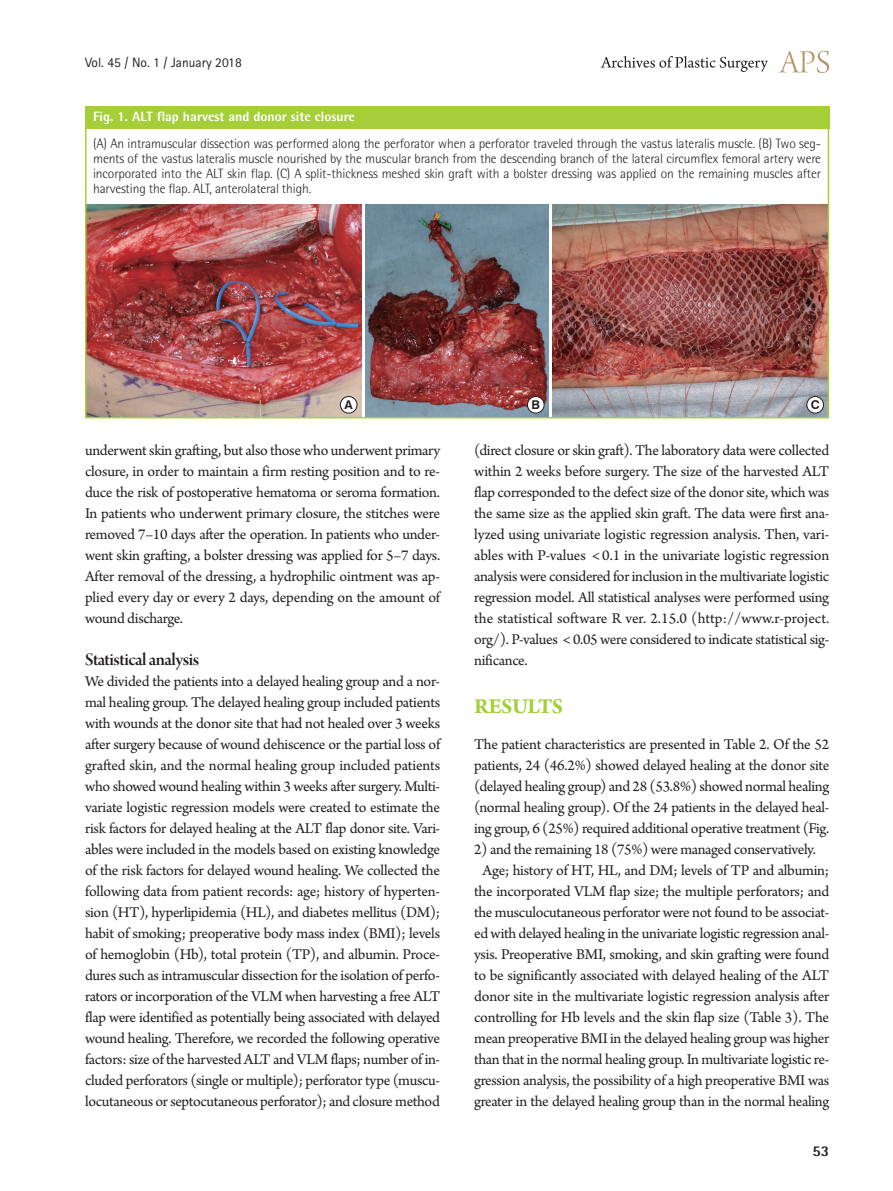
<style>
.page{position:relative;width:893px;height:1191px;background:#fff}
.page>*{position:absolute;margin:0;border:0;box-sizing:border-box;transform-origin:0 0}
.대제목{font:700 22.5px "Arno Pro";letter-spacing:-.02em;color:#a6ce39}
.중제목{font:18.75px "Arno Pro Smbd Display";letter-spacing:-.025em;color:#231f20}
.본문_0{font:15.75px/21px "Arno Pro";letter-spacing:-.02em;color:#231f20;text-align:justify}
.본문{font:15.75px/21px "Arno Pro";letter-spacing:-.02em;color:#231f20;text-align:center}
.t1{font:800 15px "Rotis Semi Sans Std";color:#231f20}
.그림설명{font:300 13.5px/15px "Rotis Semi Sans Std";letter-spacing:-.01em;color:#231f20;text-align:justify}
.표그림제목{font:800 13.5px "Rotis Semi Sans Std";color:#fff}
.t2{font:13.5px "Rotis Sans Serif Std";color:#231f20}
.t3{font:700 12.15px "Swiss 721 BT";color:#231f20}
</style>
<div class="page">
<svg style="left:779px;top:51px;width:50px;height:22px"></svg>
<svg style="left:601px;top:56px;width:167px;height:16px"></svg>
<div style="left:85px;top:106px;width:744px;height:23px;background:#a6ce39"></div>
<img style="left:88px;top:205px;width:273px;height:210px">
<img style="left:366px;top:205px;width:183px;height:210px">
<img style="left:553px;top:205px;width:273px;height:210px">
<div style="left:340px;top:396px;width:17px;height:17px;background:#fff;border-radius:50%"></div>
<div style="left:340px;top:396px;width:17px;height:17px;border:1px solid #231f20;border-radius:50%"></div>
<div style="left:527px;top:396px;width:17px;height:17px;background:#fff;border-radius:50%"></div>
<div style="left:527px;top:396px;width:17px;height:17px;border:1px solid #231f20;border-radius:50%"></div>
<div style="left:807px;top:396px;width:16px;height:17px;background:#fff;border-radius:50%"></div>
<div style="left:807px;top:396px;width:17px;height:17px;border:1px solid #231f20;border-radius:50%"></div>
<div style="left:85px;top:106px;width:744px;height:312px;border:2px solid #a6ce39"></div>
<p class="t2" style="left:85px;top:54px;width:158px">Vol. 45 / No. 1 / January 2018</p>
<p class="표그림제목" style="left:93px;top:108px;width:263px">Fig. 1. ALT flap harvest and donor site closure</p>
<p class="그림설명" style="left:93px;top:136px;width:729px">(A) An intramuscular dissection was performed along the perforator when a perforator traveled through the vastus lateralis muscle. (B) Two seg&shy;ments of the vastus lateralis muscle nourished by the muscular branch from the descending branch of the lateral circumflex femoral artery were incorporated into the ALT skin flap. (C) A split-thickness meshed skin graft with a bolster dressing was applied on the remaining muscles after harvesting the flap. ALT, anterolateral thigh.</p>
<p class="t3" style="left:345px;top:397px;width:10px">A</p>
<p class="t3" style="left:531px;top:397px;width:10px">B</p>
<p class="t3" style="left:811px;top:397px;width:10px">C</p>
<p class="본문_0" style="left:85px;top:441px;width:357px">underwent skin grafting, but also those who underwent primary closure, in order to maintain a firm resting position and to re&shy;duce the risk of postoperative hematoma or seroma formation.<br>In patients who underwent primary closure, the stitches were removed 7–10 days after the operation. In patients who under&shy;went skin grafting, a bolster dressing was applied for 5–7 days.<br>After removal of the dressing, a hydrophilic ointment was ap&shy;plied every day or every 2 days, depending on the amount of wound discharge.</p>
<p class="중제목" style="left:85px;top:649px;width:116px">Statistical analysis</p>
<p class="본문_0" style="left:85px;top:672px;width:357px">We divided the patients into a delayed healing group and a nor&shy;mal healing group. The delayed healing group included patients with wounds at the donor site that had not healed over 3 weeks after surgery because of wound dehiscence or the partial loss of grafted skin, and the normal healing group included patients who showed wound healing within 3 weeks after surgery. Multi&shy;variate logistic regression models were created to estimate the risk factors for delayed healing at the ALT flap donor site. Vari&shy;ables were included in the models based on existing knowledge of the risk factors for delayed wound healing. We collected the following data from patient records: age; history of hyperten&shy;sion (HT), hyperlipidemia (HL), and diabetes mellitus (DM); habit of smoking; preoperative body mass index (BMI); levels of hemoglobin (Hb), total protein (TP), and albumin. Proce&shy;dures such as intramuscular dissection for the isolation of perfo&shy;rators or incorporation of the VLM when harvesting a free ALT flap were identified as potentially being associated with delayed wound healing. Therefore, we recorded the following operative factors: size of the harvested ALT and VLM flaps; number of in&shy;cluded perforators (single or multiple); perforator type (muscu&shy;locutaneous or septocutaneous perforator); and closure method</p>
<p class="본문_0" style="left:474px;top:441px;width:357px">(direct closure or skin graft). The laboratory data were collected within 2 weeks before surgery. The size of the harvested ALT flap corresponded to the defect size of the donor site, which was the same size as the applied skin graft. The data were first ana&shy;lyzed using univariate logistic regression analysis. Then, vari&shy;ables with P-values &lt; 0.1 in the univariate logistic regression analysis were considered for inclusion in the multivariate logistic regression model. All statistical analyses were performed using the statistical software R ver. 2.15.0 (http://www.r-project. org/). P-values &lt; 0.05 were considered to indicate statistical sig&shy;nificance.</p>
<p class="대제목" style="left:474px;top:693px;width:91px">RESULTS</p>
<p class="본문_0" style="left:474px;top:735px;width:357px">The patient characteristics are presented in Table 2. Of the 52 patients, 24 (46.2%) showed delayed healing at the donor site (delayed healing group) and 28 (53.8%) showed normal healing (normal healing group). Of the 24 patients in the delayed heal&shy;ing group, 6 (25%) required additional operative treatment (Fig.</p>
<p class="본문_0" style="left:474px;top:840px;width:343px">2) and the remaining 18 (75%) were managed conservatively.</p>
<p class="본문" style="left:474px;top:861px;width:357px">Age; history of HT, HL, and DM; levels of TP and albumin; the incorporated VLM flap size; the multiple perforators; and the musculocutaneous perforator were not found to be associat&shy;ed with delayed healing in the univariate logistic regression anal&shy;ysis. Preoperative BMI, smoking, and skin grafting were found to be significantly associated with delayed healing of the ALT donor site in the multivariate logistic regression analysis after controlling for Hb levels and the skin flap size (Table 3). The mean preoperative BMI in the delayed healing group was higher than that in the normal healing group. In multivariate logistic re&shy;gression analysis, the possibility of a high preoperative BMI was greater in the delayed healing group than in the normal healing</p>
<p class="t1" style="left:812px;top:1141px;width:18px">53</p>
</div>
